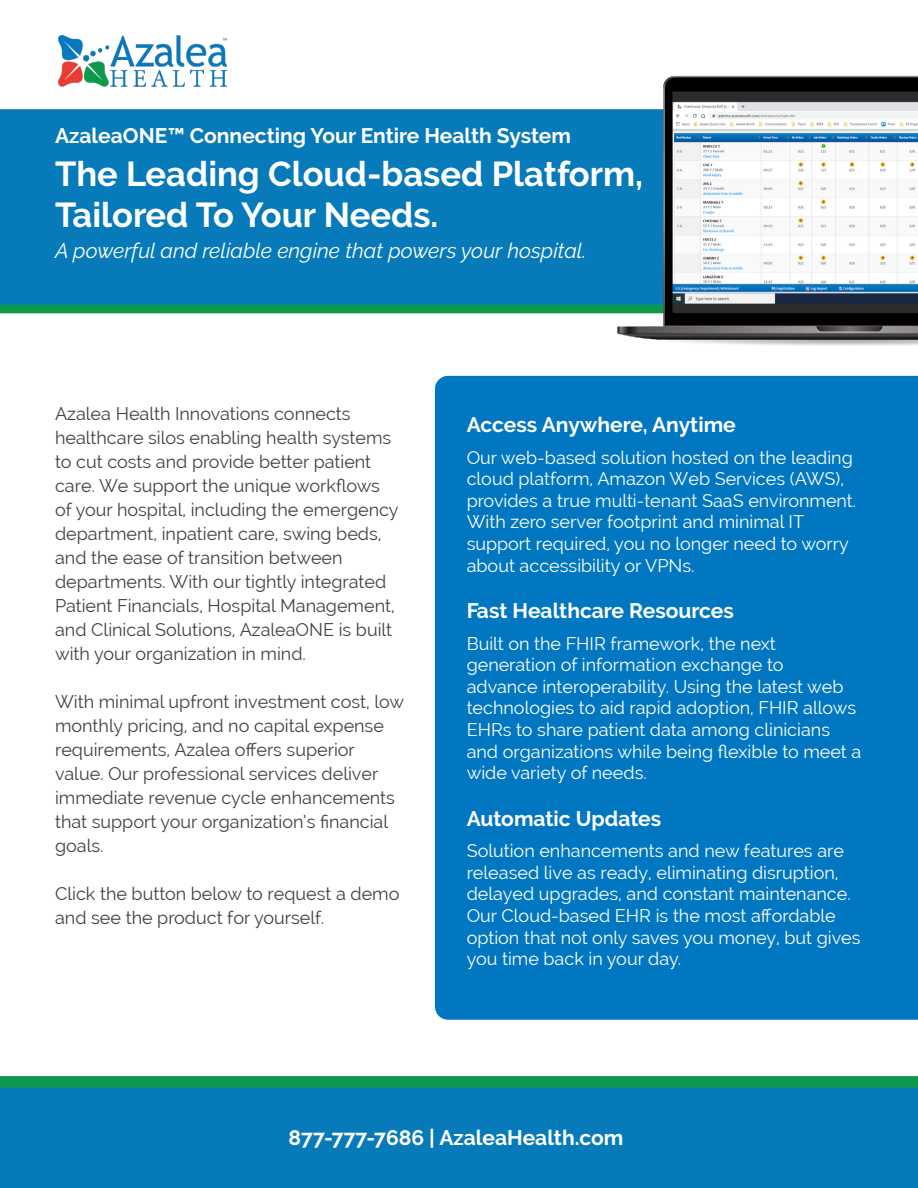
<style>
.page{position:relative;width:918px;height:1188px;background:#fff}
.page>*{position:absolute;margin:0;border:0;box-sizing:border-box;transform-origin:0 0}
.t1{font:700 34.5px/40.2px "Raleway";color:#fff}
.t2{font:700 21px "Raleway";color:#fff}
.t3{font:italic 21px "Raleway";color:#fff}
.t4{font:18px/21.6px "Raleway";color:#fff}
.t5{font:18px/24px "Raleway";color:#424243}
</style>
<div class="page">
<div style="left:435px;top:376px;width:483px;height:644px;background:#0077c0"></div>
<svg style="left:0;top:1076px;width:918px;height:12px;fill:#0d994d"></svg>
<div style="left:0;top:1088px;width:918px;height:100px;background:#077ab9"></div>
<div style="left:0;top:305px;width:594px;height:8px;background:#0d994d"></div>
<div style="left:0;top:109px;width:594px;height:196px;background:#077ab9"></div>
<img style="left:58px;top:35px;width:169px;height:51px">
<img style="left:594px;top:75px;width:324px;height:271px">
<p class="t2" style="left:55px;top:123px;width:518px">AzaleaONE™ Connecting Your Entire Health System</p>
<h1 class="t1" style="left:55px;top:154px;width:590px">The Leading Cloud-based Platform,<br>Tailored To Your Needs.</h1>
<p class="t3" style="left:55px;top:238px;width:533px">A powerful and reliable engine that powers your hospital.</p>
<p class="t5" style="left:55px;top:402px;width:345px">Azalea Health Innovations connects healthcare silos enabling health systems to cut costs and provide better patient care. We support the unique workflows of your hospital, including the emergency department, inpatient care, swing beds, and the ease of transition between departments. With our tightly integrated Patient Financials, Hospital Management, and Clinical Solutions, AzaleaONE is built with your organization in mind.</p>
<p class="t5" style="left:55px;top:690px;width:351px">With minimal upfront investment cost, low monthly pricing, and no capital expense requirements, Azalea offers superior value. Our professional services deliver immediate revenue cycle enhancements that support your organization’s financial goals.</p>
<p class="t5" style="left:55px;top:882px;width:346px">Click the button below to request a demo and see the product for yourself.</p>
<p class="t2" style="left:467px;top:413px;width:271px">Access Anywhere, Anytime</p>
<p class="t4" style="left:467px;top:446px;width:391px">Our web-based solution hosted on the leading cloud platform, Amazon Web Services (AWS), provides a true multi-tenant SaaS environment.<br>With zero server footprint and minimal IT support required, you no longer need to worry about accessibility or VPNs.</p>
<p class="t2" style="left:467px;top:599px;width:269px">Fast Healthcare Resources</p>
<p class="t4" style="left:467px;top:632px;width:396px">Built on the FHIR framework, the next generation of information exchange to<br>advance interoperability. Using the latest web technologies to aid rapid adoption, FHIR allows EHRs to share patient data among clinicians and organizations while being flexible to meet a wide variety of needs.</p>
<p class="t2" style="left:467px;top:807px;width:196px">Automatic Updates</p>
<p class="t4" style="left:467px;top:840px;width:395px">Solution enhancements and new features are released live as ready, eliminating disruption, delayed upgrades, and constant maintenance.<br>Our Cloud-based EHR is the most affordable option that not only saves you money, but gives you time back in your day.</p>
<p class="t2" style="left:289px;top:1126px;width:336px">877-777-7686 | AzaleaHealth.com</p>
</div>
